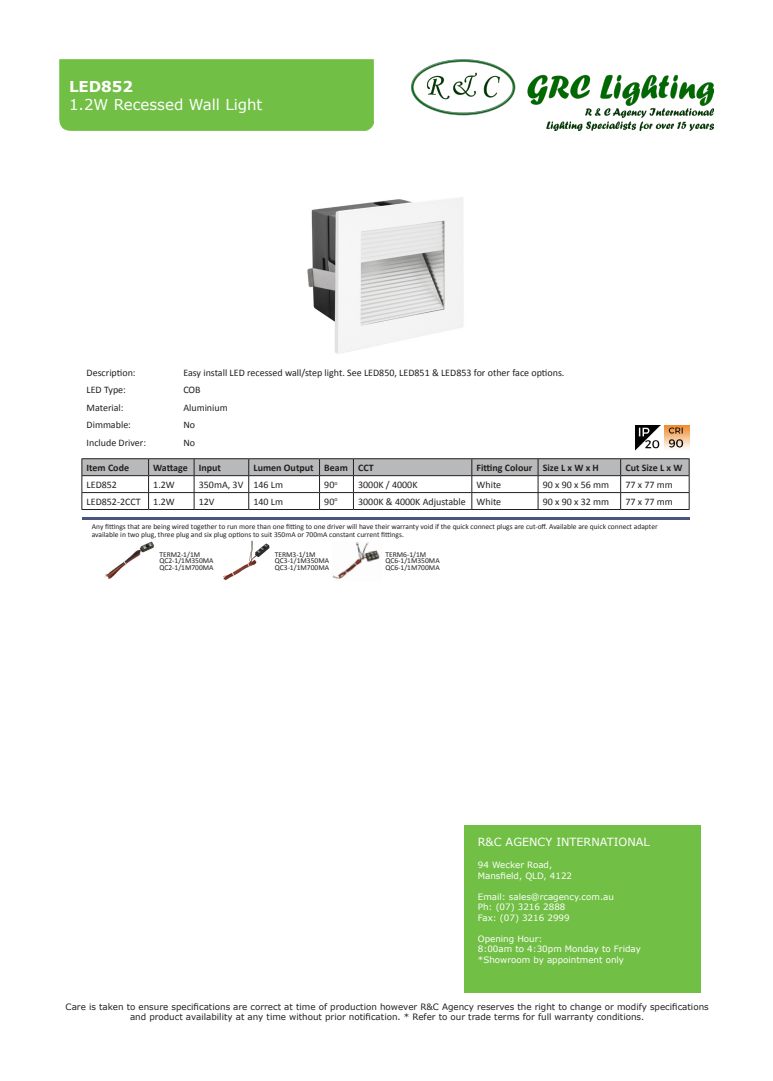
<style>
.page{position:relative;width:773px;height:1081px;background:#fff}
.page>*{position:absolute;margin:0;border:0;box-sizing:border-box;transform-origin:0 0}
.t1{font:15px "Verdana";color:#fff}
.t2{font:700 15px "Verdana";color:#fff}
.t3{font:11.25px "Verdana";color:#fff}
.t4{font:10px "Calibri";color:#231f20}
.t5{font:700 10px "Calibri";color:#231f20}
.t6{font:8.75px/10.5px "Verdana";color:#231f20;text-align:center}
.t7{font:8.75px/10.5px "Verdana";color:#fff}
.t8{font:7.5px/6.9px "Calibri";color:#231f20}
</style>
<div class="page">
<div style="left:59px;top:59px;width:315px;height:72px;background:#71bf44"></div>
<img style="left:411px;top:59px;width:302px;height:71px">
<div style="left:464px;top:825px;width:236px;height:167px;background:#71bf44"></div>
<hr style="left:81px;top:517px;width:608px;height:3px;background:#4a557d">
<img style="left:104px;top:541px;width:50px;height:38px">
<img style="left:224px;top:540px;width:46px;height:41px">
<img style="left:332px;top:541px;width:48px;height:39px">
<img style="left:307px;top:197px;width:157px;height:157px">
<img style="left:635px;top:426px;width:25px;height:25px">
<img style="left:664px;top:426px;width:25px;height:23px">
<hr style="left:81px;top:509px;width:67px;height:1px;background:#231f20">
<hr style="left:148px;top:509px;width:46px;height:1px;background:#231f20">
<hr style="left:194px;top:509px;width:55px;height:1px;background:#231f20">
<hr style="left:249px;top:509px;width:70px;height:1px;background:#231f20">
<hr style="left:319px;top:509px;width:34px;height:1px;background:#231f20">
<hr style="left:353px;top:509px;width:118px;height:1px;background:#231f20">
<hr style="left:471px;top:509px;width:67px;height:1px;background:#231f20">
<hr style="left:538px;top:509px;width:82px;height:1px;background:#231f20">
<hr style="left:620px;top:509px;width:69px;height:1px;background:#231f20">
<hr style="left:81px;top:458px;width:67px;height:1px;background:#231f20">
<hr style="left:148px;top:458px;width:46px;height:1px;background:#231f20">
<hr style="left:194px;top:458px;width:55px;height:1px;background:#231f20">
<hr style="left:249px;top:458px;width:70px;height:1px;background:#231f20">
<hr style="left:319px;top:458px;width:34px;height:1px;background:#231f20">
<hr style="left:353px;top:458px;width:118px;height:1px;background:#231f20">
<hr style="left:471px;top:458px;width:67px;height:1px;background:#231f20">
<hr style="left:538px;top:458px;width:82px;height:1px;background:#231f20">
<hr style="left:620px;top:458px;width:69px;height:1px;background:#231f20">
<svg style="left:81px;top:459px;width:608px;height:50px"></svg>
<h1 class="t2" style="left:69px;top:76px;width:66px">LED852</h1>
<h1 class="t1" style="left:69px;top:94px;width:195px">1.2W Recessed Wall Light</h1>
<h3 class="t4" style="left:86px;top:366px;width:51px">Description:</h3>
<h3 class="t4" style="left:183px;top:366px;width:382px">Easy install LED recessed wall/step light. See LED850, LED851 &amp; LED853 for other face options.</h3>
<h3 class="t4" style="left:86px;top:383px;width:41px">LED Type:</h3>
<h3 class="t4" style="left:183px;top:383px;width:19px">COB</h3>
<h3 class="t4" style="left:86px;top:401px;width:39px">Material:</h3>
<h3 class="t4" style="left:183px;top:401px;width:46px">Aluminium</h3>
<h3 class="t4" style="left:86px;top:418px;width:46px">Dimmable:</h3>
<h3 class="t4" style="left:183px;top:418px;width:13px">No</h3>
<h3 class="t4" style="left:86px;top:436px;width:61px">Include Driver:</h3>
<h3 class="t4" style="left:183px;top:436px;width:13px">No</h3>
<h3 class="t5" style="left:87px;top:460px;width:44px">Item Code</h3>
<h3 class="t5" style="left:153px;top:460px;width:69px">Wattage Input</h3>
<h3 class="t5" style="left:253px;top:460px;width:122px">Lumen Output Beam CCT</h3>
<h3 class="t5" style="left:476px;top:460px;width:124px">Fitting Colour Size L x W x H</h3>
<h3 class="t5" style="left:625px;top:460px;width:59px">Cut Size L x W</h3>
<h3 class="t4" style="left:87px;top:477px;width:32px">LED852</h3>
<h3 class="t4" style="left:153px;top:477px;width:23px">1.2W</h3>
<h3 class="t4" style="left:199px;top:477px;width:86px">350mA, 3V 146 Lm</h3>
<h3 class="t4" style="left:324px;top:477px;width:15px">90<sup>o</sup></h3>
<h3 class="t4" style="left:358px;top:477px;width:61px">3000K / 4000K</h3>
<h3 class="t4" style="left:476px;top:477px;width:26px">White</h3>
<h3 class="t4" style="left:542px;top:477px;width:68px">90 x 90 x 56 mm</h3>
<h3 class="t4" style="left:625px;top:477px;width:49px">77 x 77 mm</h3>
<h3 class="t4" style="left:87px;top:494px;width:56px">LED852-2CCT</h3>
<h3 class="t4" style="left:153px;top:494px;width:23px">1.2W</h3>
<h3 class="t4" style="left:199px;top:494px;width:17px">12V</h3>
<h3 class="t4" style="left:253px;top:494px;width:31px">140 Lm</h3>
<h3 class="t4" style="left:324px;top:494px;width:15px">90<sup>o</sup></h3>
<h3 class="t4" style="left:358px;top:494px;width:144px">3000K &amp; 4000K Adjustable White</h3>
<h3 class="t4" style="left:542px;top:494px;width:68px">90 x 90 x 32 mm</h3>
<h3 class="t4" style="left:625px;top:494px;width:49px">77 x 77 mm</h3>
<p class="t8" style="left:92px;top:523px;width:567px;line-height:7.5px">Any fittings that are being wired together to run more than one fitting to one driver will have their warranty void if the quick connect plugs are cut-off. Available are quick connect adapter available in two plug, three plug and six plug options to suit 350mA or 700mA constant current fittings.</p>
<p class="t8" style="left:159px;top:550px;width:56px">TERM2-1/1M<br>QC2-1/1M350MA<br>QC2-1/1M700MA</p>
<p class="t8" style="left:275px;top:550px;width:56px">TERM3-1/1M<br>QC3-1/1M350MA<br>QC3-1/1M700MA</p>
<p class="t8" style="left:385px;top:550px;width:56px">TERM6-1/1M<br>QC6-1/1M350MA<br>QC6-1/1M700MA</p>
<h2 class="t3" style="left:477px;top:834px;width:173px">R&amp;C AGENCY INTERNATIONAL</h2>
<p class="t7" style="left:477px;top:859px;width:96px">94 Wecker Road,<br>Mansfield, QLD, 4122</p>
<p class="t7" style="left:477px;top:891px;width:138px">Email: sales@rcagency.com.au<br>Ph: (07) 3216 2888<br>Fax: (07) 3216 2999</p>
<p class="t7" style="left:477px;top:933px;width:164px">Opening Hour:<br>8:00am to 4:30pm Monday to Friday *Showroom by appointment only</p>
<p class="t6" style="left:66px;top:1001px;width:644px">Care is taken to ensure specifications are correct at time of production however R&amp;C Agency reserves the right to change or modify specifications and product availability at any time without prior notification. * Refer to our trade terms for full warranty conditions.</p>
</div>
